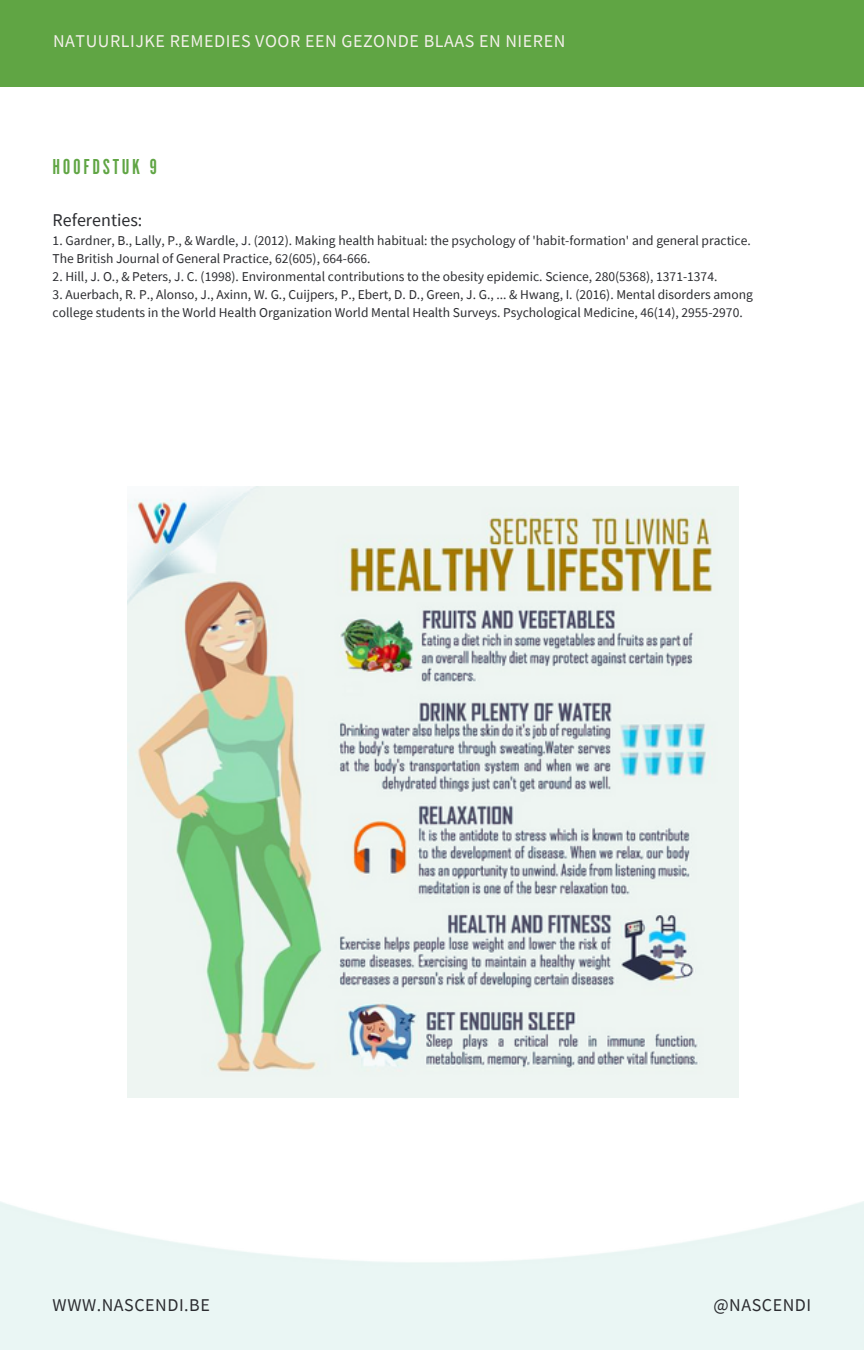
<style>
.page{position:relative;width:864px;height:1350px;background:#fff}
.page>*{position:absolute;margin:0;border:0;box-sizing:border-box;transform-origin:0 0}
.t1{font:22.5px "Alternate Got No 1 D";letter-spacing:.12em;color:#60a544}
.t2{font:18px "Source Sans Pro";letter-spacing:.03em;color:#f4f0eb}
.t3{font:18px "Source Sans Pro";letter-spacing:.03em;color:#2b2c30}
.t4{font:18px "Source Sans Pro";color:#2b2c30}
.t5{font:13.5px/18px "Source Sans Pro";color:#2b2c30}
</style>
<div class="page">
<div style="left:0;top:0;width:864px;height:86px;background:#60a544"></div>
<img style="left:127px;top:486px;width:611px;height:611px">
<p class="t2" style="left:53px;top:30px;width:514px">NATUURLIJKE REMEDIES VOOR EEN GEZONDE BLAAS EN NIEREN</p>
<p class="t1" style="left:53px;top:156px;width:106px">HOOFDSTUK 9</p>
<p class="t4" style="left:53px;top:208px;width:91px">Referenties:</p>
<p class="t5" style="left:53px;top:231px;width:700px">1. Gardner, B., Lally, P., &amp; Wardle, J. (2012). Making health habitual: the psychology of 'habit-formation' and general practice.<br>The British Journal of General Practice, 62(605), 664-666.</p>
<p class="t5" style="left:53px;top:267px;width:666px">2. Hill, J. O., &amp; Peters, J. C. (1998). Environmental contributions to the obesity epidemic. Science, 280(5368), 1371-1374.</p>
<p class="t5" style="left:53px;top:285px;width:702px">3. Auerbach, R. P., Alonso, J., Axinn, W. G., Cuijpers, P., Ebert, D. D., Green, J. G., ... &amp; Hwang, I. (2016). Mental disorders among college students in the World Health Organization World Mental Health Surveys. Psychological Medicine, 46(14), 2955-2970.</p>
<p class="t3" style="left:53px;top:1294px;width:159px">WWW.NASCENDI.BE</p>
<p class="t3" style="left:714px;top:1294px;width:99px">@NASCENDI</p>
</div>
